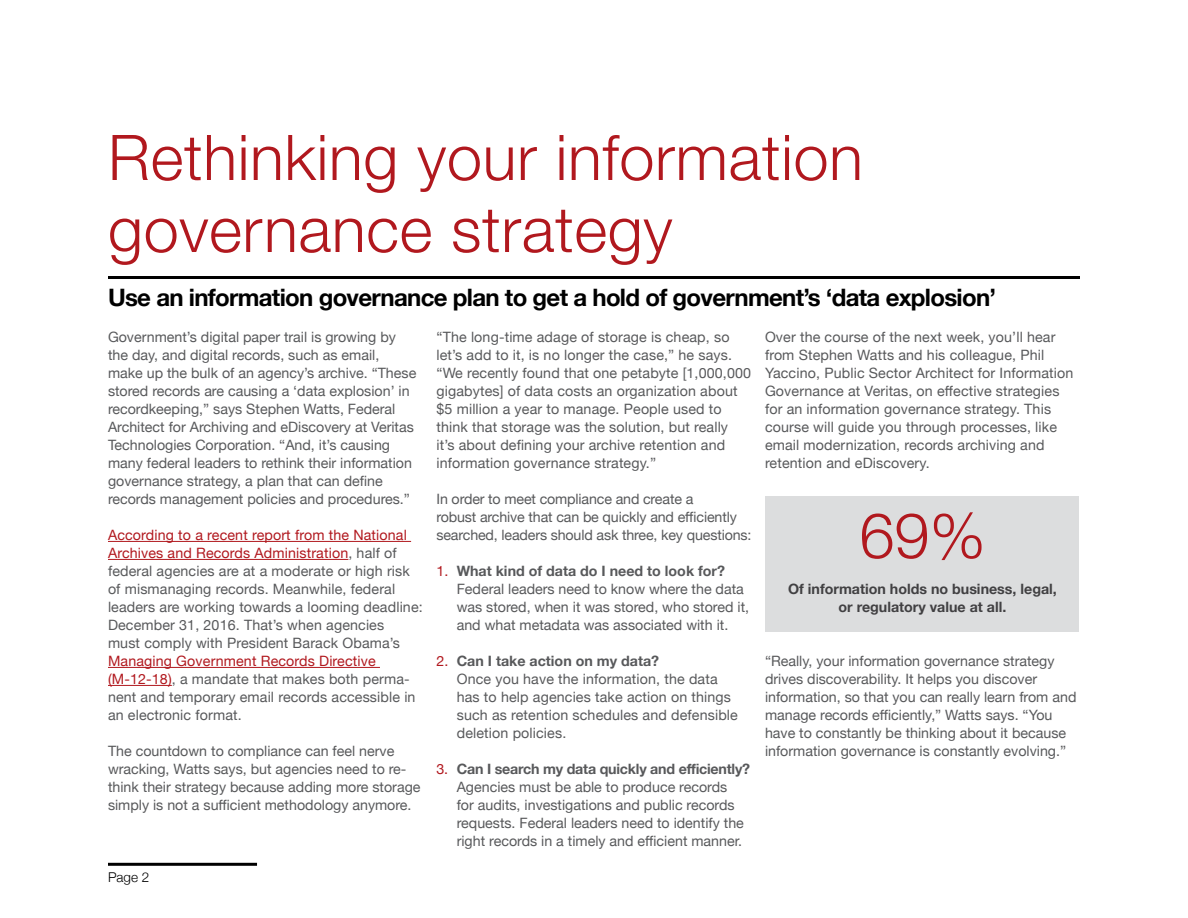
<style>
.page{position:relative;width:1188px;height:918px;background:#fff}
.page>*{position:absolute;margin:0;border:0;box-sizing:border-box;transform-origin:0 0}
.t1{font:300 63px/72px "Helvetica Neue";letter-spacing:.01em;color:#b1181e}
.t2{font:700 24px "Helvetica Neue";letter-spacing:-.03em;color:#000}
.t3{font:14.25px/18px "Helvetica Neue";color:#58595b}
.t4{font:700 14.25px/18px "Helvetica Neue";color:#414042;text-align:center}
.t5{font:300 13.5px "Helvetica Neue";color:#000}
.s1{color:#b1181e}
.s2{font-weight:700}
</style>
<div class="page">
<hr style="left:108px;top:863px;width:149px;height:3px;background:#000">
<div style="left:766px;top:496px;width:313px;height:136px;background:#dcddde"></div>
<hr style="left:108px;top:276px;width:972px;height:3px;background:#000">
<hr style="left:108px;top:541px;width:303px;height:1px;background:#b1181e">
<hr style="left:108px;top:559px;width:240px;height:1px;background:#b1181e">
<hr style="left:108px;top:667px;width:272px;height:1px;background:#b1181e">
<hr style="left:108px;top:685px;width:64px;height:1px;background:#b1181e">
<h1 class="t1" style="left:108px;top:117px;width:756px">Rethinking your information governance strategy</h1>
<h2 class="t2" style="left:108px;top:279px;width:890px">Use an information governance plan to get a hold of government’s ‘data explosion’</h2>
<p class="t3" style="left:108px;top:329px;width:310px">Government’s digital paper trail is growing by the day, and digital records, such as email, make up the bulk of an agency’s archive. “These stored records are causing a ‘data explosion’ in recordkeeping,” says Stephen Watts, Federal Architect for Archiving and eDiscovery at Veritas Technologies Corporation. “And, it’s causing many federal leaders to rethink their information governance strategy, a plan that can define records management policies and procedures.”</p>
<p class="t3" style="left:108px;top:527px;width:316px"><span class="s1">According to a recent report from the National Archives and Records Administration</span>, half of federal agencies are at a moderate or high risk of mismanaging records. Meanwhile, federal leaders are working towards a looming deadline:<br>December 31, 2016. That’s when agencies<br>must comply with President Barack Obama’s</p>
<p class="t3" style="left:108px;top:653px;width:309px"><span class="s1">Managing Government Records Directive (M-12-18)</span>, a mandate that makes both perma&shy;nent and temporary email records accessible in an electronic format.</p>
<p class="t3" style="left:108px;top:743px;width:314px">The countdown to compliance can feel nerve wracking, Watts says, but agencies need to re&shy;think their strategy because adding more storage simply is not a sufficient methodology anymore.</p>
<p class="t3" style="left:765px;top:329px;width:310px">Over the course of the next week, you’ll hear from Stephen Watts and his colleague, Phil Yaccino, Public Sector Architect for Information Governance at Veritas, on effective strategies for an information governance strategy. This course will guide you through processes, like email modernization, records archiving and retention and eDiscovery.</p>
<p class="t3" style="left:437px;top:329px;width:316px">“The long-time adage of storage is cheap, so let’s add to it, is no longer the case,” he says. “We recently found that one petabyte [1,000,000 gigabytes] of data costs an organization about $5 million a year to manage. People used to think that storage was the solution, but really<br>it’s about defining your archive retention and information governance strategy.”</p>
<p class="t3" style="left:437px;top:491px;width:316px">In order to meet compliance and create a<br>robust archive that can be quickly and efficiently searched, leaders should ask three, key questions:</p>
<p class="t3" style="left:457px;top:563px;width:294px;text-indent:-20px"><span class="s1">1.</span> <span class="s2">What kind of data do I need to look for?<br></span>Federal leaders need to know where the data was stored, when it was stored, who stored it, and what metadata was associated with it.</p>
<p class="t3" style="left:457px;top:653px;width:283px;text-indent:-20px"><span class="s1">2.</span> <span class="s2">Can I take action on my data?<br></span>Once you have the information, the data has to help agencies take action on things such as retention schedules and defensible deletion policies.</p>
<p class="t3" style="left:457px;top:761px;width:295px;text-indent:-20px"><span class="s1">3.</span> <span class="s2">Can I search my data quickly and efficiently?<br></span>Agencies must be able to produce records<br>for audits, investigations and public records requests. Federal leaders need to identify the right records in a timely and efficient manner.</p>
<h1 class="t1" style="left:859px;top:495px;width:128px">69%</h1>
<p class="t4" style="left:788px;top:580px;width:270px">Of information holds no business, legal, or regulatory value at all.</p>
<p class="t3" style="left:765px;top:653px;width:313px">“Really, your information governance strategy drives discoverability. It helps you discover information, so that you can really learn from and manage records efficiently,” Watts says. “You have to constantly be thinking about it because information governance is constantly evolving.”</p>
<p class="t5" style="left:108px;top:866px;width:43px">Page 2</p>
</div>
